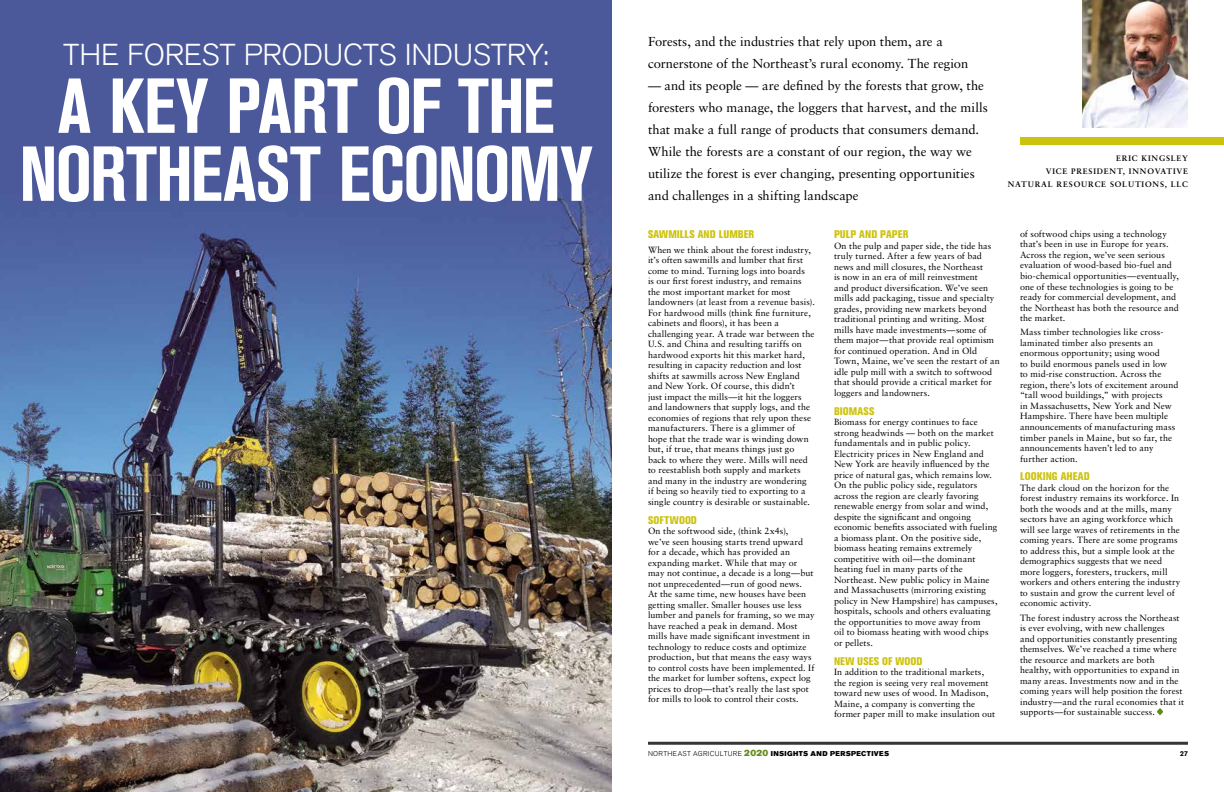
<style>
.page{position:relative;width:1224px;height:792px;background:#fff}
.page>*{position:absolute;margin:0;border:0;box-sizing:border-box;transform-origin:0 0}
.t1{font:700 condensed 77px/68px "Akzidenz Grotesk BE";letter-spacing:-.015em;color:#fff;text-align:center}
.t2{font:300 30px "Akzidenz Grotesk BE";letter-spacing:-.01em;color:#fff}
.t3{font:13px/22px "Sabon";color:#000}
.t4{font:800 condensed 11px "Akzidenz Grotesk BE";letter-spacing:.01em;color:#cdc30d}
.t5{font:9px/10.5px "Sabon";letter-spacing:.01em;color:#000}
.t6{font:700 8px/13px "Sabon";letter-spacing:.1em;color:#000;text-align:right}
.t7{font:7px "Akzidenz Grotesk BE Super";letter-spacing:.05em;color:#000}
.t8{font:700 7px "Akzidenz Grotesk BE";color:#000}
.s1{font-family:"Akzidenz Grotesk BE";font-weight:300}
.s2{font-size:9px;color:#638b1c}
</style>
<div class="page">
<hr style="left:648px;top:742px;width:540px;height:3px;background:#363636">
<img style="left:0;top:0;width:612px;height:792px">
<img style="left:1083px;top:0;width:105px;height:127px">
<div style="left:1020px;top:138px;width:204px;height:7px;background:#cdc30d"></div>
<svg style="left:1157px;top:708px;width:6px;height:7px"></svg>
<h2 class="t2" style="left:63px;top:38px;width:487px">THE FOREST PRODUCTS INDUSTRY:</h2>
<h1 class="t1" style="left:19px;top:73px;width:575px">A KEY PART OF THE<br>NORTHEAST ECONOMY</h1>
<h3 class="t3" style="left:648px;top:30px;width:322px">Forests, and the industries that rely upon them, are a cornerstone of the Northeast’s rural economy. The region</h3>
<p class="t3" style="left:648px;top:74px;width:341px">— and its people — are defined by the forests that grow, the foresters who manage, the loggers that harvest, and the mills that make a full range of products that consumers demand.<br>While the forests are a constant of our region, the way we utilize the forest is ever changing, presenting opportunities and challenges in a shifting landscape</p>
<p class="t4" style="left:648px;top:228px;width:108px">SAWMILLS AND LUMBER</p>
<p class="t5" style="left:648px;top:244px;width:168px">When we think about the forest industry, it’s often sawmills and lumber that first come to mind. Turning logs into boards<br>is our first forest industry, and remains the most important market for most landowners (at least from a revenue basis).<br>For hardwood mills (think fine furniture, cabinets and floors), it has been a challenging year. A trade war between the U.S. and China and resulting tariffs on hardwood exports hit this market hard, resulting in capacity reduction and lost shifts at sawmills across New England and New York. Of course, this didn’t<br>just impact the mills—it hit the loggers and landowners that supply logs, and the economies of regions that rely upon these manufacturers. There is a glimmer of hope that the trade war is winding down but, if true, that means things just go back to where they were. Mills will need to reestablish both supply and markets and many in the industry are wondering<br>if being so heavily tied to exporting to a single country is desirable or sustainable.</p>
<p class="t4" style="left:648px;top:513px;width:50px">SOFTWOOD</p>
<p class="t5" style="left:648px;top:526px;width:168px">On the softwood side, (think 2x4s),<br>we’ve seen housing starts trend upward for a decade, which has provided an expanding market. While that may or may not continue, a decade is a long—but not unprecedented—run of good news.<br>At the same time, new houses have been getting smaller. Smaller houses use less lumber and panels for framing, so we may have reached a peak in demand. Most mills have made significant investment in technology to reduce costs and optimize production, but that means the easy ways to control costs have been implemented. If the market for lumber softens, expect log prices to drop—that’s really the last spot for mills to look to control their costs.</p>
<p class="t4" style="left:834px;top:228px;width:76px">PULP AND PAPER</p>
<p class="t5" style="left:834px;top:240px;width:167px">On the pulp and paper side, the tide has truly turned. After a few years of bad news and mill closures, the Northeast<br>is now in an era of mill reinvestment<br>and product diversification. We’ve seen mills add packaging, tissue and specialty grades, providing new markets beyond traditional printing and writing. Most mills have made investments—some of them major—that provide real optimism for continued operation. And in Old Town, Maine, we’ve seen the restart of an idle pulp mill with a switch to softwood that should provide a critical market for loggers and landowners.</p>
<p class="t4" style="left:834px;top:405px;width:42px">BIOMASS</p>
<p class="t5" style="left:834px;top:417px;width:165px">Biomass for energy continues to face strong headwinds — both on the market fundamentals and in public policy.<br>Electricity prices in New England and New York are heavily influenced by the price of natural gas, which remains low.<br>On the public policy side, regulators across the region are clearly favoring renewable energy from solar and wind, despite the significant and ongoing economic benefits associated with fueling a biomass plant. On the positive side, biomass heating remains extremely competitive with oil—the dominant heating fuel in many parts of the Northeast. New public policy in Maine and Massachusetts (mirroring existing policy in New Hampshire) has campuses, hospitals, schools and others evaluating the opportunities to move away from<br>oil to biomass heating with wood chips or pellets.</p>
<p class="t4" style="left:834px;top:654px;width:90px">NEW USES OF WOOD</p>
<p class="t5" style="left:834px;top:667px;width:163px">In addition to the traditional markets, the region is seeing very real movement toward new uses of wood. In Madison, Maine, a company is converting the former paper mill to make insulation out</p>
<p class="t6" style="left:1008px;top:152px;width:182px">ERIC KINGSLEY<br>VICE PRESIDENT, INNOVATIVE<br>NATURAL RESOURCE SOLUTIONS, LLC</p>
<p class="t5" style="left:1020px;top:229px;width:161px">of softwood chips using a technology that’s been in use in Europe for years.<br>Across the region, we’ve seen serious evaluation of wood-based bio-fuel and bio-chemical opportunities—eventually, one of these technologies is going to be ready for commercial development, and the Northeast has both the resource and the market.</p>
<p class="t5" style="left:1020px;top:327px;width:160px">Mass timber technologies like cross&shy;laminated timber also presents an enormous opportunity; using wood<br>to build enormous panels used in low<br>to mid-rise construction. Across the region, there’s lots of excitement around “tall wood buildings,” with projects<br>in Massachusetts, New York and New Hampshire. There have been multiple announcements of manufacturing mass timber panels in Maine, but so far, the announcements haven’t led to any further action.</p>
<p class="t4" style="left:1020px;top:470px;width:71px">LOOKING AHEAD</p>
<p class="t5" style="left:1020px;top:482px;width:162px">The dark cloud on the horizon for the forest industry remains its workforce. In both the woods and at the mills, many sectors have an aging workforce which will see large waves of retirements in the coming years. There are some programs to address this, but a simple look at the demographics suggests that we need more loggers, foresters, truckers, mill workers and others entering the industry to sustain and grow the current level of economic activity.</p>
<p class="t5" style="left:1020px;top:612px;width:166px">The forest industry across the Northeast is ever evolving, with new challenges<br>and opportunities constantly presenting themselves. We’ve reached a time where the resource and markets are both healthy, with opportunities to expand in many areas. Investments now and in the coming years will help position the forest industry—and the rural economies that it supports—for sustainable success.</p>
<p class="t7" style="left:648px;top:749px;width:243px"><span class="s1">NORTHEAST AGRICULTURE</span> <span class="s2">2020</span> INSIGHTS AND PERSPECTIVES</p>
<p class="t8" style="left:1180px;top:750px;width:9px">27</p>
</div>
